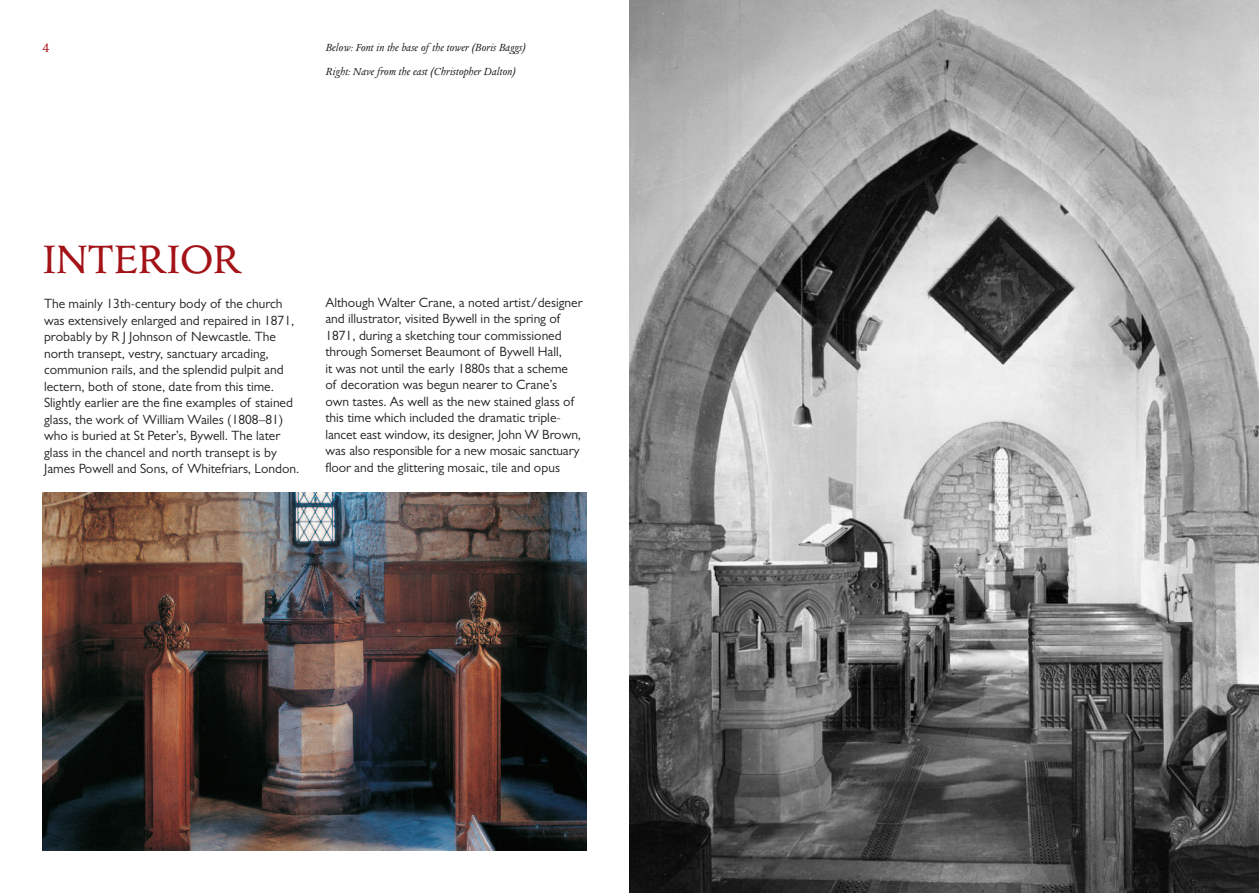
<style>
.page{position:relative;width:1259px;height:893px;background:#fff}
.page>*{position:absolute;margin:0;border:0;box-sizing:border-box;transform-origin:0 0}
.t1{font:45px "Columbus";letter-spacing:-.01em;color:#a31217}
.t2{font:13.5px/16.5px "Gill Sans";color:#231f20}
.t3{font:13.5px "Columbus";color:#a31217}
.t4{font:italic 12px/24px "Columbus";color:#231f20}
</style>
<div class="page">
<img style="left:629px;top:0;width:630px;height:893px">
<img style="left:43px;top:493px;width:544px;height:357px">
<p class="t3" style="left:43px;top:43px;width:9px">4</p>
<h1 class="t1" style="left:43px;top:242px;width:201px">INTERIOR</h1>
<p class="t4" style="left:325px;top:36px;width:202px">Below: Font in the base of the tower (Boris Baggs)<br>Right: Nave from the east (Christopher Dalton)</p>
<p class="t2" style="left:44px;top:297px;width:257px">The mainly 13th-century body of the church was extensively enlarged and repaired in 1871, probably by R J Johnson of Newcastle. The north transept, vestry, sanctuary arcading, communion rails, and the splendid pulpit and lectern, both of stone, date from this time.<br>Slightly earlier are the fine examples of stained glass, the work of William Wailes (1808–81) who is buried at St Peter’s, Bywell. The later glass in the chancel and north transept is by James Powell and Sons, of Whitefriars, London.</p>
<p class="t2" style="left:325px;top:295px;width:259px">Although Walter Crane, a noted artist/designer and illustrator, visited Bywell in the spring of 1871, during a sketching tour commissioned through Somerset Beaumont of Bywell Hall,<br>it was not until the early 1880s that a scheme<br>of decoration was begun nearer to Crane’s own tastes. As well as the new stained glass of this time which included the dramatic triple&shy;lancet east window, its designer, John W Brown, was also responsible for a new mosaic sanctuary floor and the glittering mosaic, tile and opus</p>
</div>
